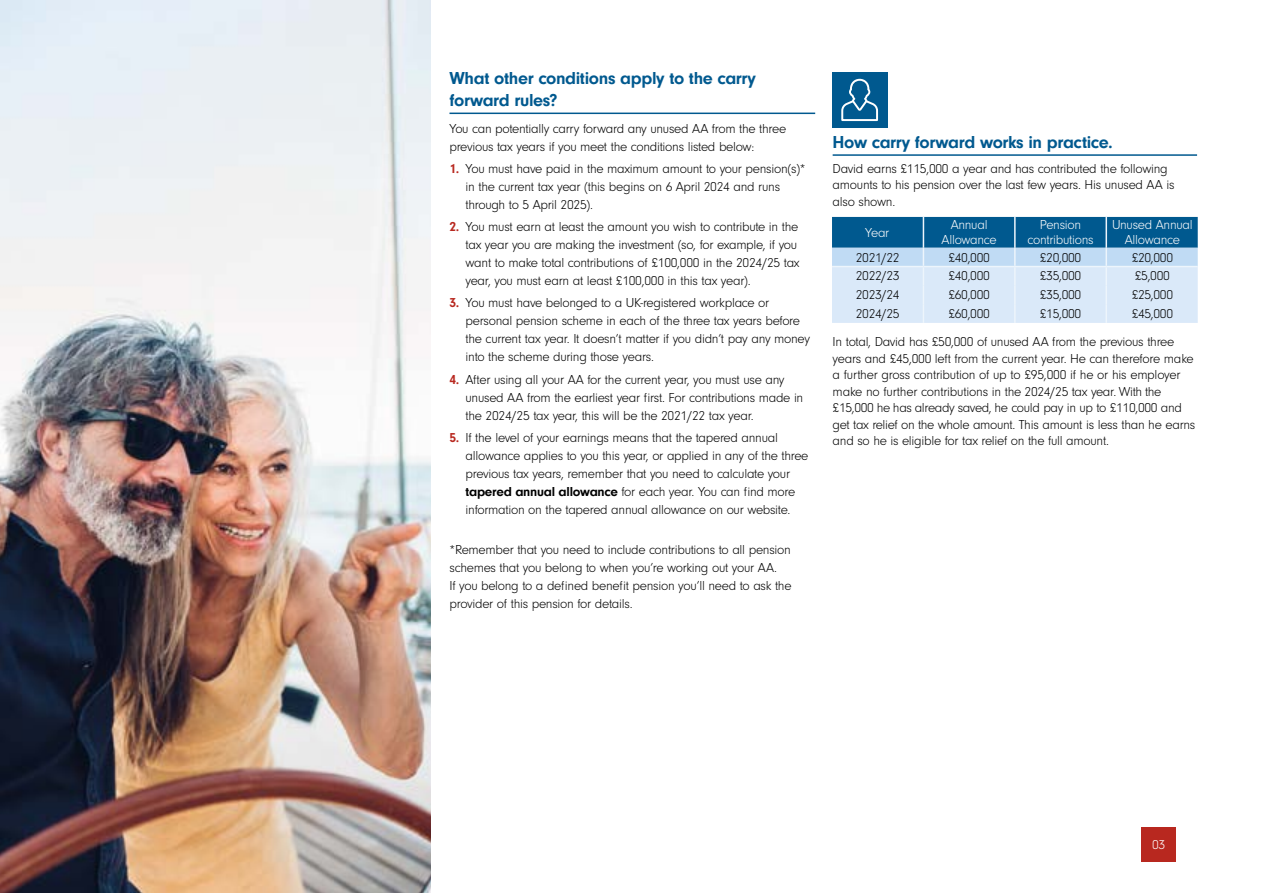
<style>
.page{position:relative;width:1263px;height:893px;background:#fff}
.page>*{position:absolute;margin:0;border:0;box-sizing:border-box;transform-origin:0 0}
.t1{font:700 18px/22.5px "Neuzeit Gro";letter-spacing:-.02em;color:#00598f}
.t2{font:300 13.5px/18px "Neuzeit Gro";letter-spacing:-.02em;color:#000}
.t3{font:300 13.5px/15px "Neuzeit Gro";letter-spacing:-.02em;color:#fff;text-align:center}
.s1{font-weight:700;color:#b8281f}
.s2{font-weight:700}
</style>
<div class="page">
<div style="left:1142px;top:827px;width:34px;height:34px;background:#b8281f"></div>
<hr style="left:833px;top:154px;width:364px;height:2px;background:#00598f">
<svg style="left:832px;top:217px;width:366px;height:106px;background:#97bdd9"></svg>
<div style="left:832px;top:72px;width:55px;height:56px;background:#00598f"></div>
<svg style="left:841px;top:79px;width:37px;height:42px"></svg>
<hr style="left:449px;top:113px;width:366px;height:1px;background:#00598f">
<img style="left:0;top:0;width:431px;height:893px">
<h1 class="t1" style="left:449px;top:67px;width:308px">What other conditions apply to the carry forward rules?</h1>
<p class="t2" style="left:449px;top:120px;width:338px">You can potentially carry forward any unused AA from the three previous tax years if you meet the conditions listed below:</p>
<p class="t2" style="left:466px;top:160px;width:342px;text-indent:-16px"><span class="s1">1.</span> You must have paid in the maximum amount to your pension(s)* in the current tax year (this begins on 6 April 2024 and runs through to 5 April 2025).</p>
<p class="t2" style="left:466px;top:218px;width:336px;text-indent:-16px"><span class="s1">2.</span> You must earn at least the amount you wish to contribute in the tax year you are making the investment (so, for example, if you want to make total contributions of £100,000 in the 2024/25 tax year, you must earn at least £100,000 in this tax year).</p>
<p class="t2" style="left:466px;top:294px;width:346px;text-indent:-16px"><span class="s1">3.</span> You must have belonged to a UK-registered workplace or personal pension scheme in each of the three tax years before the current tax year. It doesn’t matter if you didn’t pay any money into the scheme during those years.</p>
<p class="t2" style="left:466px;top:371px;width:339px;text-indent:-16px"><span class="s1">4.</span> After using all your AA for the current year, you must use any unused AA from the earliest year first. For contributions made in the 2024/25 tax year, this will be the 2021/22 tax year.</p>
<p class="t2" style="left:466px;top:429px;width:344px;text-indent:-16px"><span class="s1">5.</span> If the level of your earnings means that the tapered annual allowance applies to you this year, or applied in any of the three previous tax years, remember that you need to calculate your <span class="s2">tapered annual allowance</span> for each year. You can find more information on the tapered annual allowance on our website.</p>
<p class="t2" style="left:449px;top:541px;width:343px">*Remember that you need to include contributions to all pension schemes that you belong to when you’re working out your AA.<br>If you belong to a defined benefit pension you’ll need to ask the provider of this pension for details.</p>
<h1 class="t1" style="left:833px;top:131px;width:282px">How carry forward works in practice.</h1>
<p class="t2" style="left:833px;top:161px;width:343px;line-height:16.5px">David earns £115,000 a year and has contributed the following amounts to his pension over the last few years. His unused AA is also shown.</p>
<p class="t3" style="left:865px;top:225px;width:26px">Year</p>
<p class="t3" style="left:942px;top:218px;width:57px">Annual<br>Allowance</p>
<p class="t3" style="left:1027px;top:218px;width:68px">Pension contributions</p>
<p class="t3" style="left:1112px;top:218px;width:82px">Unused Annual<br>Allowance</p>
<p class="t2" style="left:856px;top:249px;width:45px">2021/22</p>
<p class="t2" style="left:948px;top:249px;width:43px">£40,000</p>
<p class="t2" style="left:1040px;top:249px;width:43px">£20,000</p>
<p class="t2" style="left:1132px;top:249px;width:43px">£20,000</p>
<p class="t2" style="left:856px;top:267px;width:45px">2022/23</p>
<p class="t2" style="left:948px;top:267px;width:43px">£40,000</p>
<p class="t2" style="left:1040px;top:267px;width:43px">£35,000</p>
<p class="t2" style="left:1135px;top:267px;width:36px">£5,000</p>
<p class="t2" style="left:856px;top:286px;width:45px">2023/24</p>
<p class="t2" style="left:948px;top:286px;width:43px">£60,000</p>
<p class="t2" style="left:1040px;top:286px;width:43px">£35,000</p>
<p class="t2" style="left:1132px;top:286px;width:43px">£25,000</p>
<p class="t2" style="left:856px;top:305px;width:45px">2024/25</p>
<p class="t2" style="left:948px;top:305px;width:43px">£60,000</p>
<p class="t2" style="left:1040px;top:305px;width:43px">£15,000</p>
<p class="t2" style="left:1132px;top:305px;width:43px">£45,000</p>
<p class="t2" style="left:833px;top:334px;width:364px;line-height:16.5px">In total, David has £50,000 of unused AA from the previous three years and £45,000 left from the current year. He can therefore make a further gross contribution of up to £95,000 if he or his employer make no further contributions in the 2024/25 tax year. With the £15,000 he has already saved, he could pay in up to £110,000 and get tax relief on the whole amount. This amount is less than he earns and so he is eligible for tax relief on the full amount.</p>
<p class="t3" style="left:1152px;top:837px;width:15px">03</p>
</div>
